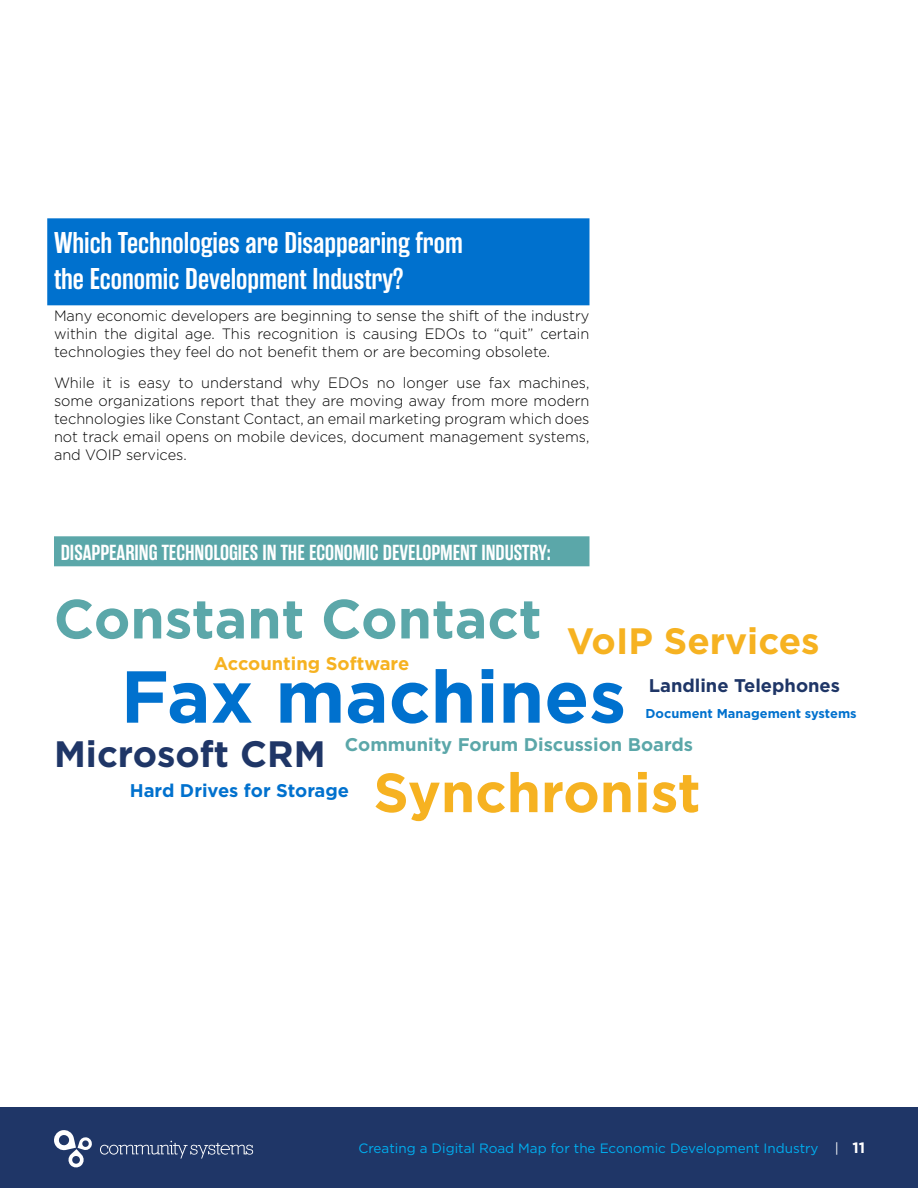
<style>
.page{position:relative;width:918px;height:1188px;background:#fff}
.page>*{position:absolute;margin:0;border:0;box-sizing:border-box;transform-origin:0 0}
.t1{font:700 73.5px "Gotham";color:#0071ce}
.t2{font:700 55.05px "Gotham";color:#5ba7a9}
.t3{font:700 55.05px "Gotham";color:#f6b221}
.t4{font:700 36.75px "Gotham";color:#1f3667}
.t5{font:700 36.75px "Gotham";color:#f6b221}
.t6{font:600 30px/36px "Rama Gothic E";color:#fff}
.t7{font:600 21.75px "Rama Gothic E";color:#fff}
.t8{font:700 18.3px "Gotham";color:#5ba7a9}
.t9{font:700 18.3px "Gotham";color:#0071ce}
.t10{font:700 18.3px "Gotham";color:#1f3667}
.t11{font:700 18.3px "Gotham";color:#f6b221}
.t12{font:300 15px/18px "Gotham";color:#000;text-align:justify}
.t13{font:13.5px "Gotham";color:#00aeef}
.t14{font:700 12.9px "Gotham";color:#0071ce}
.s1{color:#fff}
.s2{font-weight:700;font-size:15px;color:#fff}
</style>
<div class="page">
<div style="left:0;top:1107px;width:918px;height:81px;background:#1f3667"></div>
<svg style="left:100px;top:1141px;width:153px;height:18px;background:#42557e"></svg>
<svg style="left:54px;top:1130px;width:39px;height:37px"></svg>
<div style="left:47px;top:218px;width:543px;height:87px;background:#0071ce"></div>
<div style="left:54px;top:536px;width:536px;height:30px;background:#5ba7a9"></div>
<h3 class="t6" style="left:54px;top:226px;width:410px">Which Technologies are Disappearing from the Economic Development Industry?</h3>
<p class="t12" style="left:54px;top:306px;width:537px">Many economic developers are beginning to sense the shift of the industry within the digital age. This recognition is causing EDOs to “quit” certain technologies they feel do not benefit them or are becoming obsolete.</p>
<p class="t12" style="left:54px;top:374px;width:537px">While it is easy to understand why EDOs no longer use fax machines, some organizations report that they are moving away from more modern technologies like Constant Contact, an email marketing program which does not track email opens on mobile devices, document management systems, and VOIP services.</p>
<h3 class="t7" style="left:61px;top:540px;width:492px">DISAPPEARING TECHNOLOGIES IN THE ECONOMIC DEVELOPMENT INDUSTRY:</h3>
<h2 class="t2" style="left:54px;top:587px;width:489px">Constant Contact</h2>
<h3 class="t5" style="left:567px;top:619px;width:255px">VoIP Services</h3>
<p class="t10" style="left:649px;top:675px;width:193px">Landline Telephones</p>
<p class="t11" style="left:214px;top:653px;width:197px">Accounting Software</p>
<h1 class="t1" style="left:121px;top:654px;width:507px">Fax machines</h1>
<p class="t14" style="left:646px;top:706px;width:213px">Document Management systems</p>
<h3 class="t4" style="left:54px;top:732px;width:273px">Microsoft CRM</h3>
<p class="t8" style="left:345px;top:734px;width:350px">Community Forum Discussion Boards</p>
<p class="t9" style="left:130px;top:780px;width:221px">Hard Drives for Storage</p>
<h2 class="t3" style="left:373px;top:761px;width:329px">Synchronist</h2>
<p class="t13" style="left:359px;top:1140px;width:508px">Creating a Digital Road Map for the Economic Development Industry <span class="s1">|</span> <span class="s2">11</span></p>
</div>
